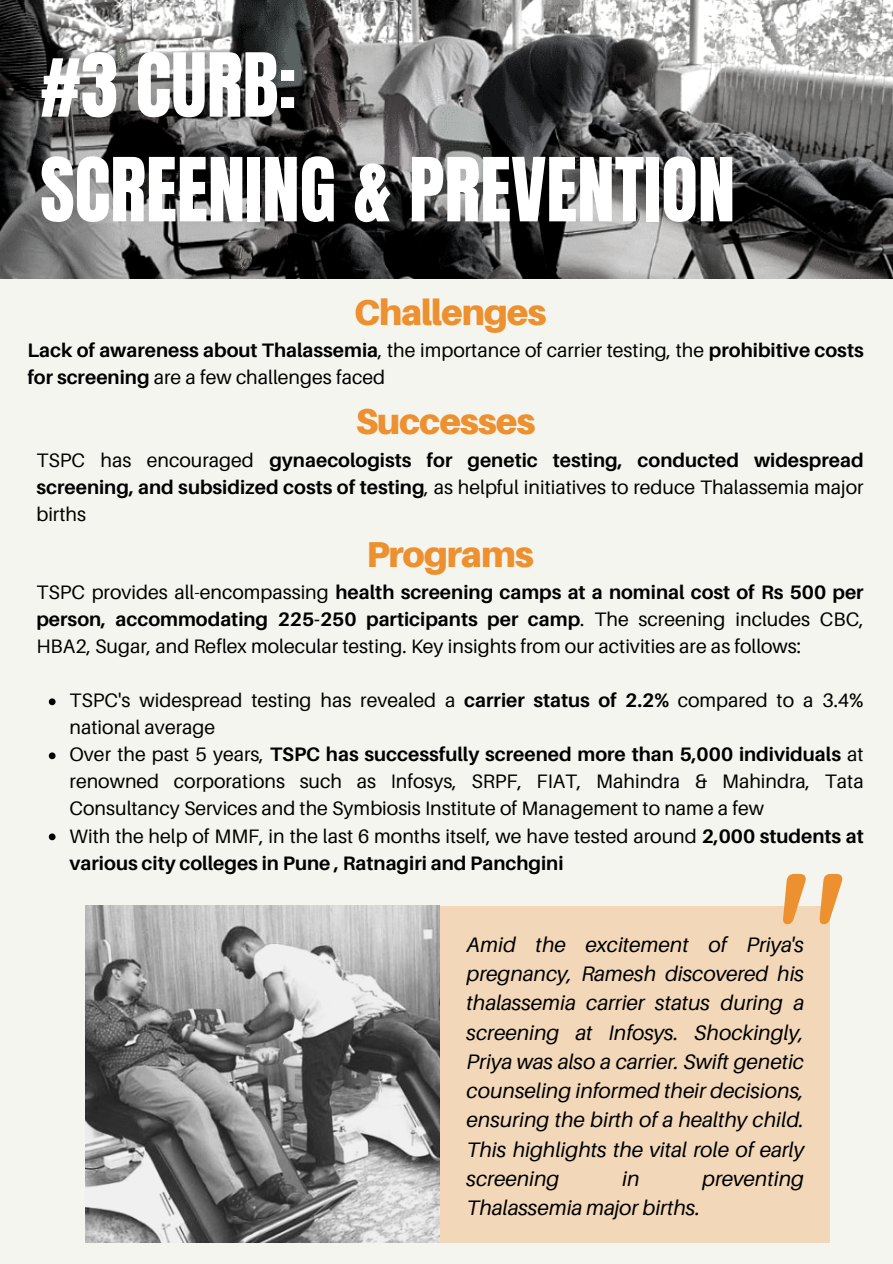
<style>
.page{position:relative;width:893px;height:1264px;background:#fff}
.page>*{position:absolute;margin:0;border:0;box-sizing:border-box;transform-origin:0 0}
.t1{font:500 176.4px "Quicksand";color:#ec9030}
.t2{font:75px "Anton";color:#fff}
.t3{font:900 36px "Aileron";letter-spacing:-.03em;color:#ec9030}
.t4{font:italic 21px/29.2px "Aileron";color:#000;text-align:justify}
.t5{font:19.5px/27px "Aileron";color:#000;text-align:justify}
.t6{font:700 19.5px/27px "Aileron";color:#000}
.s1{font-weight:400}
.s2{font-weight:700}
</style>
<div class="page">
<div style="left:0;top:0;width:892px;height:1263px;background:#f5f5ef"></div>
<div style="left:439px;top:905px;width:391px;height:337px;background:#f2d8b9"></div>
<img style="left:0;top:0;width:892px;height:279px">
<svg style="left:49px;top:698px;width:7px;height:7px"></svg>
<svg style="left:49px;top:752px;width:7px;height:7px"></svg>
<svg style="left:49px;top:833px;width:7px;height:7px"></svg>
<img style="left:85px;top:905px;width:354px;height:337px">
<p class="t2" style="left:40px;top:31px;width:258px">#3 CURB:</p>
<p class="t2" style="left:40px;top:136px;width:696px">SCREENING &amp; PREVENTION</p>
<p class="t3" style="left:354px;top:289px;width:194px">Challenges</p>
<p class="t6" style="left:27px;top:336px;width:837px">Lack of awareness about Thalassemia<span class="s1">, the importance of carrier testing, the</span> prohibitive costs for screening <span class="s1">are a few challenges faced</span></p>
<p class="t3" style="left:356px;top:399px;width:181px">Successes</p>
<p class="t6" style="left:36px;top:446px;width:828px;text-align:justify"><span class="s1">TSPC has encouraged</span> gynaecologists for genetic testing, conducted widespread screening, and subsidized costs of testing<span class="s1">, as helpful initiatives to reduce Thalassemia major births</span></p>
<p class="t3" style="left:366px;top:532px;width:169px">Programs</p>
<p class="t5" style="left:36px;top:578px;width:828px">TSPC provides all-encompassing <span class="s2">health screening camps at a nominal cost of Rs 500 per person, accommodating 225-250 participants per camp</span>. The screening includes CBC, HBA2, Sugar, and Reflex molecular testing. Key insights from our activities are as follows:</p>
<p class="t5" style="left:70px;top:686px;width:795px">TSPC's widespread testing has revealed a <span class="s2">carrier status of 2.2%</span> compared to a 3.4% national average</p>
<p class="t5" style="left:70px;top:740px;width:795px">Over the past 5 years, <span class="s2">TSPC has successfully screened more than 5,000 individuals</span> at renowned corporations such as Infosys, SRPF, FIAT, Mahindra &amp; Mahindra, Tata Consultancy Services and the Symbiosis Institute of Management to name a few</p>
<p class="t6" style="left:70px;top:821px;width:795px"><span class="s1">With the help of MMF, in the last 6 months itself, we have tested around</span> 2,000 students at various city colleges in Pune , Ratnagiri and Panchgini</p>
<p class="t1" style="left:776px;top:821px;width:74px">"</p>
<p class="t4" style="left:466px;top:929px;width:339px">Amid the excitement of Priya's pregnancy, Ramesh discovered his thalassemia carrier status during a screening at Infosys. Shockingly, Priya was also a carrier. Swift genetic counseling informed their decisions, ensuring the birth of a healthy child.<br>This highlights the vital role of early screening</p>
<p class="t4" style="left:622px;top:1163px;width:19px">in</p>
<p class="t4" style="left:702px;top:1163px;width:103px">preventing</p>
<p class="t4" style="left:466px;top:1192px;width:235px">Thalassemia major births.</p>
</div>
